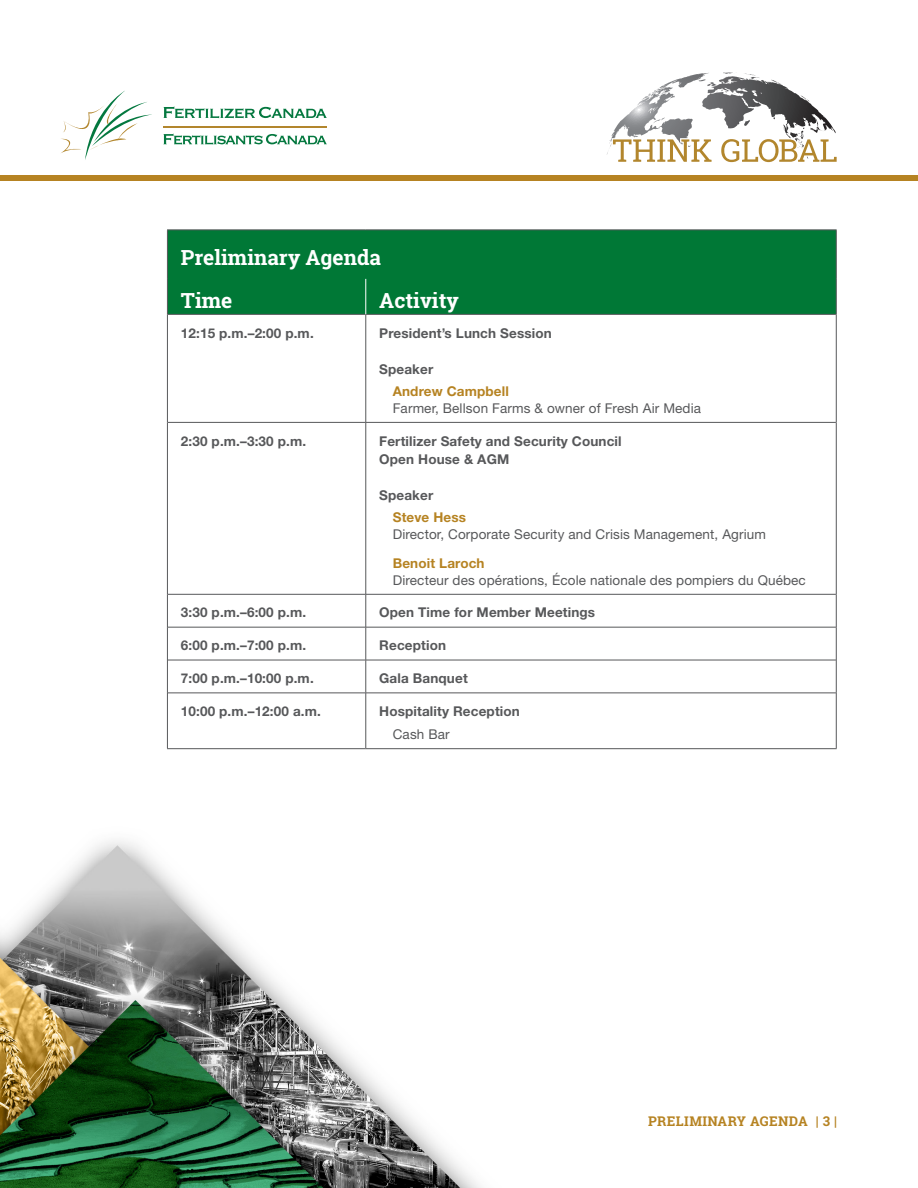
<style>
.page{position:relative;width:918px;height:1188px;background:#fff}
.page>*{position:absolute;margin:0;border:0;box-sizing:border-box;transform-origin:0 0}
.table_title{font:700 21px "Roboto Slab";color:#fff}
.table_content{font:13.5px/16.2px "Helvetica Neue LT Std";letter-spacing:.01em;color:#57585a}
.table_Activity_title{font:700 13.5px/18px "Helvetica Neue LT Std";letter-spacing:.01em;color:#57585a}
.table_time{font:700 13.5px "Helvetica Neue LT Std";letter-spacing:.01em;color:#57585a}
.t1{font:700 13.5px "Roboto Slab";letter-spacing:.03em;color:#b68322}
.s1{font-weight:700;color:#b68322}
</style>
<div class="page">
<img style="left:0;top:73px;width:837px;height:1115px">
<svg style="left:689px;top:72px;width:45px;height:4px"></svg>
<svg style="left:613px;top:139px;width:99px;height:23px"></svg>
<svg style="left:721px;top:139px;width:116px;height:23px"></svg>
<hr style="left:164px;top:126px;width:163px;height:1px;background:#b2862d">
<svg style="left:164px;top:106px;width:163px;height:12px"></svg>
<svg style="left:163px;top:134px;width:164px;height:11px"></svg>
<svg style="left:60px;top:91px;width:92px;height:70px"></svg>
<div style="left:0;top:175px;width:918px;height:6px;background:#b68322"></div>
<div style="left:168px;top:231px;width:668px;height:83px;background:#007836"></div>
<svg style="left:168px;top:315px;width:668px;height:433px"></svg>
<hr style="left:167px;top:230px;width:199px;height:1px;background:#57585a">
<hr style="left:167px;top:230px;width:1px;height:49px;background:#57585a">
<hr style="left:366px;top:230px;width:471px;height:1px;background:#57585a">
<hr style="left:836px;top:230px;width:1px;height:49px;background:#57585a">
<hr style="left:167px;top:279px;width:1px;height:35px;background:#57585a">
<hr style="left:836px;top:279px;width:1px;height:35px;background:#57585a">
<hr style="left:167px;top:314px;width:1px;height:108px;background:#57585a">
<hr style="left:836px;top:314px;width:1px;height:108px;background:#57585a">
<hr style="left:167px;top:422px;width:1px;height:172px;background:#57585a">
<hr style="left:836px;top:422px;width:1px;height:172px;background:#57585a">
<hr style="left:167px;top:594px;width:1px;height:33px;background:#57585a">
<hr style="left:836px;top:594px;width:1px;height:33px;background:#57585a">
<hr style="left:167px;top:627px;width:1px;height:33px;background:#57585a">
<hr style="left:836px;top:627px;width:1px;height:33px;background:#57585a">
<hr style="left:167px;top:660px;width:1px;height:33px;background:#57585a">
<hr style="left:836px;top:660px;width:1px;height:33px;background:#57585a">
<hr style="left:167px;top:693px;width:1px;height:55px;background:#57585a">
<hr style="left:836px;top:693px;width:1px;height:55px;background:#57585a">
<hr style="left:168px;top:314px;width:198px;height:1px;background:#57585a">
<hr style="left:366px;top:314px;width:470px;height:1px;background:#57585a">
<hr style="left:366px;top:315px;width:1px;height:107px;background:#57585a">
<hr style="left:168px;top:422px;width:198px;height:1px;background:#57585a">
<hr style="left:366px;top:422px;width:470px;height:1px;background:#57585a">
<hr style="left:366px;top:423px;width:1px;height:171px;background:#57585a">
<hr style="left:168px;top:594px;width:198px;height:1px;background:#57585a">
<hr style="left:366px;top:594px;width:470px;height:1px;background:#57585a">
<hr style="left:366px;top:594px;width:1px;height:33px;background:#57585a">
<hr style="left:168px;top:627px;width:198px;height:1px;background:#57585a">
<hr style="left:366px;top:627px;width:470px;height:1px;background:#57585a">
<hr style="left:366px;top:627px;width:1px;height:33px;background:#57585a">
<hr style="left:168px;top:660px;width:198px;height:1px;background:#57585a">
<hr style="left:366px;top:660px;width:470px;height:1px;background:#57585a">
<hr style="left:366px;top:660px;width:1px;height:33px;background:#57585a">
<hr style="left:168px;top:693px;width:198px;height:1px;background:#57585a">
<hr style="left:366px;top:693px;width:470px;height:1px;background:#57585a">
<hr style="left:366px;top:693px;width:1px;height:55px;background:#57585a">
<hr style="left:365px;top:279px;width:1px;height:35px;background:#fff">
<hr style="left:167px;top:748px;width:199px;height:1px;background:#57585a">
<hr style="left:366px;top:748px;width:471px;height:1px;background:#57585a">
<p class="table_title" style="left:181px;top:243px;width:202px">Preliminary Agenda</p>
<p class="table_title" style="left:181px;top:286px;width:53px">Time</p>
<p class="table_title" style="left:379px;top:286px;width:81px">Activity</p>
<p class="table_time" style="left:181px;top:324px;width:134px">12:15 p.m.–2:00 p.m.</p>
<p class="table_Activity_title" style="left:379px;top:323px;width:174px">President’s Lunch Session</p>
<p class="table_Activity_title" style="left:379px;top:359px;width:56px">Speaker</p>
<p class="table_content" style="left:393px;top:383px;width:310px"><span class="s1">Andrew Campbell<br></span>Farmer, Bellson Farms &amp; owner of Fresh Air Media</p>
<p class="table_time" style="left:181px;top:432px;width:127px">2:30 p.m.–3:30 p.m.</p>
<p class="table_Activity_title" style="left:379px;top:431px;width:244px">Fertilizer Safety and Security Council<br>Open House &amp; AGM</p>
<p class="table_Activity_title" style="left:379px;top:485px;width:56px">Speaker</p>
<p class="table_content" style="left:393px;top:509px;width:375px"><span class="s1">Steve Hess<br></span>Director, Corporate Security and Crisis Management, Agrium</p>
<p class="table_content" style="left:393px;top:555px;width:415px"><span class="s1">Benoit Laroch<br></span>Directeur des opérations, École nationale des pompiers du Québec</p>
<p class="table_time" style="left:181px;top:604px;width:127px">3:30 p.m.–6:00 p.m.</p>
<p class="table_Activity_title" style="left:379px;top:603px;width:217px">Open Time for Member Meetings</p>
<p class="table_time" style="left:181px;top:637px;width:127px">6:00 p.m.–7:00 p.m.</p>
<p class="table_Activity_title" style="left:379px;top:636px;width:68px">Reception</p>
<p class="table_time" style="left:181px;top:670px;width:134px">7:00 p.m.–10:00 p.m.</p>
<p class="table_Activity_title" style="left:379px;top:669px;width:90px">Gala Banquet</p>
<p class="table_time" style="left:181px;top:703px;width:141px">10:00 p.m.–12:00 a.m.</p>
<p class="table_Activity_title" style="left:379px;top:702px;width:142px">Hospitality Reception</p>
<p class="table_content" style="left:393px;top:726px;width:58px">Cash Bar</p>
<p class="t1" style="left:648px;top:1112px;width:190px">PRELIMINARY AGENDA | 3 |</p>
</div>
